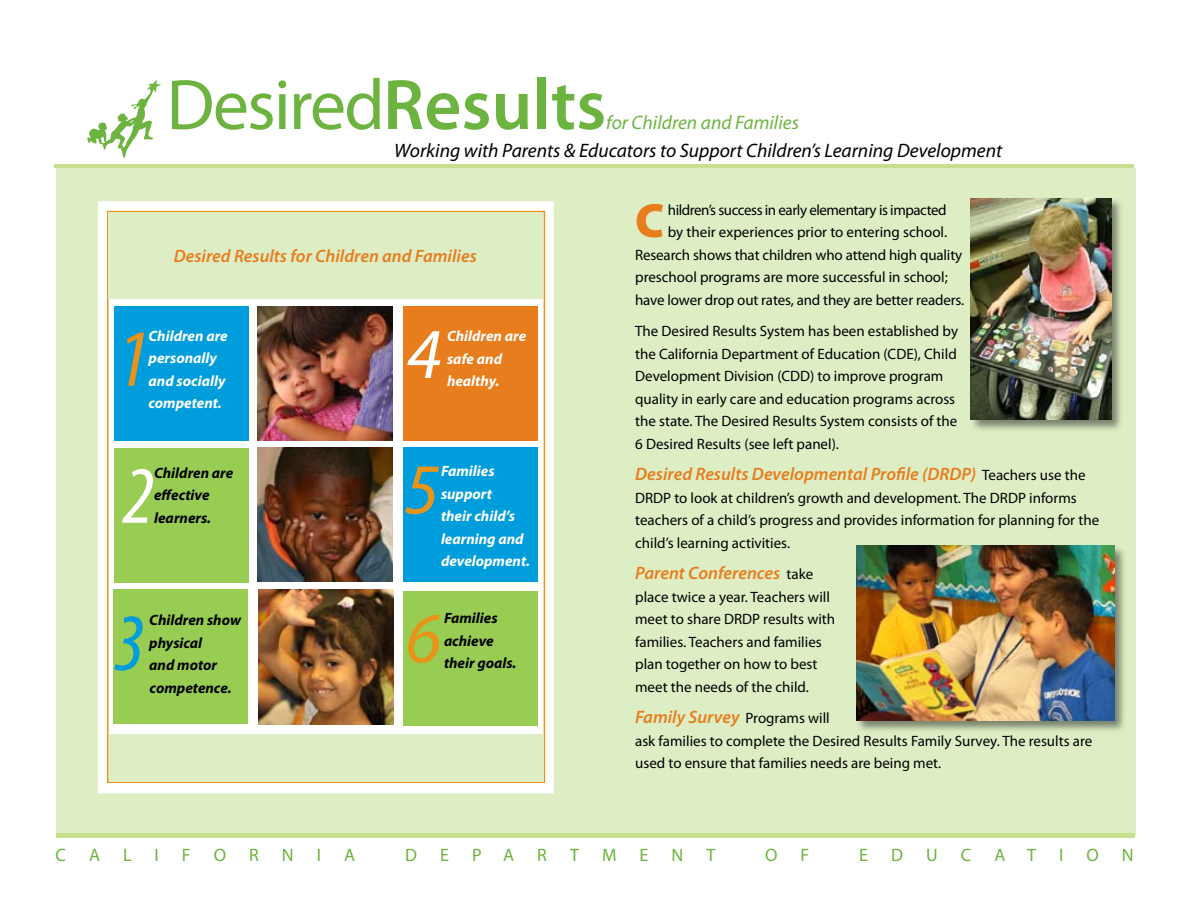
<style>
.page{position:relative;width:1188px;height:918px;background:#fff}
.page>*{position:absolute;margin:0;border:0;box-sizing:border-box;transform-origin:0 0}
.number_drop{font:italic condensed 81.75px "Myriad Pro";color:#e89419}
.number_drop-2{font:italic condensed 81.75px "Myriad Pro";color:#fff}
.number_drop-3{font:italic condensed 81.75px "Myriad Pro";color:#009ddc}
.t1{font:72px "Myriad Pro";letter-spacing:-.025em;color:#6db33f}
.t2{font:italic 72px "Myriad Pro";color:#e89419}
.t3{font:italic 72px "Myriad Pro";color:#fff}
.text{font:900 48.45px "Myriad Pro";color:#e87d1d}
.t4{font:italic 19.5px "Myriad Pro";color:#000}
.t5{font:italic 19.5px "Myriad Pro";color:#6db33f}
.no_drop{font:italic 600 18px "Myriad Pro";color:#e87d1d}
.t6{font:18px "Myriad Pro";color:#6db33f}
.no_drop-2{font:15px/22.5px "Myriad Pro";color:#000}
.text-2{font:15px "Myriad Pro";letter-spacing:-.01em;color:#000}
.no_drop-3{font:italic 700 15px/22.5px "Myriad Pro";color:#fff}
.number_drop-4{font:italic 700 15px/22.5px "Myriad Pro";color:#000}
.text-3{font:15px "Myriad Pro";letter-spacing:-.03em;color:#000}
.number_drop-5{font:italic 700 15px/22.5px "Myriad Pro";color:#fff}
.no_drop-4{font:italic 700 15px/22.5px "Myriad Pro";color:#000}
.s1{font-weight:600}
.s2{font-weight:400;font-style:normal;font-size:15px;color:#000}
</style>
<div class="page">
<div style="left:56px;top:168px;width:1080px;height:668px;background:#ddeec5"></div>
<div style="left:99px;top:202px;width:454px;height:591px;background:#fff"></div>
<div style="left:98px;top:201px;width:456px;height:592px;border:2px solid #fff"></div>
<svg style="left:87px;top:80px;width:74px;height:78px"></svg>
<div style="left:403px;top:306px;width:135px;height:135px;background:#e87d1d"></div>
<img style="left:258px;top:306px;width:135px;height:135px">
<hr style="left:56px;top:834px;width:1079px;height:4px;background:#c8df8e">
<div style="left:403px;top:591px;width:135px;height:135px;background:#98cc52"></div>
<hr style="left:54px;top:164px;width:1080px;height:4px;background:#c8df8e">
<img style="left:258px;top:589px;width:135px;height:135px">
<div style="left:854px;top:544px;width:274px;height:190px;background:#000;opacity:.45"></div>
<img style="left:856px;top:546px;width:258px;height:174px">
<div style="left:114px;top:306px;width:135px;height:135px;background:#009ddc"></div>
<div style="left:114px;top:448px;width:135px;height:135px;background:#98cc52"></div>
<div style="left:403px;top:447px;width:135px;height:135px;background:#009ddc"></div>
<div style="left:113px;top:590px;width:135px;height:134px;background:#98cc52"></div>
<div style="left:969px;top:196px;width:156px;height:237px;background:#000;opacity:.45"></div>
<img style="left:971px;top:198px;width:140px;height:221px">
<div style="left:109px;top:734px;width:435px;height:48px;background:#ddeec5"></div>
<div style="left:108px;top:212px;width:435px;height:86px;background:#ddeec5"></div>
<img style="left:258px;top:447px;width:135px;height:135px">
<p class="t1" style="left:166px;top:60px;width:441px">Desired<span class="s1">Results</span></p>
<p class="t5" style="left:606px;top:110px;width:194px">for Children and Families</p>
<p class="t4" style="left:394px;top:139px;width:609px">Working with Parents &amp; Educators to Support Children’s Learning Development</p>
<p class="no_drop" style="left:174px;top:244px;width:305px">Desired Results for Children and Families</p>
<p class="number_drop" style="left:117px;top:309px;width:33px">1</p>
<p class="number_drop-5" style="left:148px;top:324px;width:81px">Children are personally and socially competent.</p>
<p class="no_drop-3" style="left:447px;top:324px;width:81px">Children are safe and healthy.</p>
<p class="t3" style="left:406px;top:309px;width:37px">4</p>
<p class="number_drop-2" style="left:123px;top:446px;width:33px">2</p>
<p class="number_drop-4" style="left:154px;top:461px;width:81px">Children are effective learners.</p>
<p class="no_drop-3" style="left:441px;top:459px;width:91px">Families support<br>their child’s learning and development.</p>
<p class="t2" style="left:404px;top:445px;width:37px">5</p>
<p class="number_drop-3" style="left:114px;top:594px;width:33px">3</p>
<p class="number_drop-4" style="left:149px;top:608px;width:93px">Children show physical</p>
<p class="number_drop-4" style="left:149px;top:653px;width:84px">and motor competence.</p>
<p class="no_drop-4" style="left:444px;top:606px;width:74px">Families achieve their goals.</p>
<p class="t2" style="left:406px;top:594px;width:37px">6</p>
<p class="text" style="left:635px;top:188px;width:31px">C</p>
<p class="text-3" style="left:668px;top:200px;width:280px">hildren’s success in early elementary is impacted</p>
<p class="text-2" style="left:668px;top:223px;width:281px">by their experiences prior to entering school.</p>
<p class="text-2" style="left:635px;top:245px;width:329px">Research shows that children who attend high quality</p>
<p class="text-2" style="left:635px;top:268px;width:314px">preschool programs are more successful in school;</p>
<p class="text-2" style="left:635px;top:290px;width:331px">have lower drop out rates, and they are better readers.</p>
<p class="no_drop-2" style="left:635px;top:319px;width:324px">The Desired Results System has been established by the California Department of Education (CDE), Child Development Division (CDD) to improve program quality in early care and education programs across the state. The Desired Results System consists of the 6 Desired Results (see left panel).</p>
<p class="no_drop" style="left:635px;top:463px;width:452px">Desired Results Developmental Profile (DRDP) <span class="s2">Teachers use the</span></p>
<p class="no_drop-2" style="left:635px;top:486px;width:466px">DRDP to look at children’s growth and development. The DRDP informs teachers of a child’s progress and provides information for planning for the child’s learning activities.</p>
<p class="no_drop" style="left:635px;top:562px;width:180px">Parent Conferences <span class="s2">take</span></p>
<p class="no_drop-2" style="left:635px;top:585px;width:202px">place twice a year. Teachers will meet to share DRDP results with families. Teachers and families plan together on how to best meet the needs of the child.</p>
<p class="no_drop" style="left:635px;top:706px;width:196px">Family Survey <span class="s2">Programs will</span></p>
<p class="no_drop-2" style="left:635px;top:729px;width:459px">ask families to complete the Desired Results Family Survey. The results are used to ensure that families needs are being met.</p>
<p class="t6" style="left:56px;top:844px;width:12px">C</p>
<p class="t6" style="left:89px;top:844px;width:13px">A</p>
<p class="t6" style="left:123px;top:844px;width:10px">L</p>
<p class="t6" style="left:155px;top:844px;width:6px">I</p>
<p class="t6" style="left:182px;top:844px;width:10px">F</p>
<p class="t6" style="left:214px;top:844px;width:14px">O</p>
<p class="t6" style="left:249px;top:844px;width:11px">R</p>
<p class="t6" style="left:282px;top:844px;width:13px">N</p>
<p class="t6" style="left:317px;top:844px;width:6px">I</p>
<p class="t6" style="left:344px;top:844px;width:13px">A</p>
<p class="t6" style="left:405px;top:844px;width:13px">D</p>
<p class="t6" style="left:440px;top:844px;width:10px">E</p>
<p class="t6" style="left:472px;top:844px;width:44px">P A</p>
<p class="t6" style="left:537px;top:844px;width:11px">R</p>
<p class="t6" style="left:570px;top:844px;width:10px">T</p>
<p class="t6" style="left:602px;top:844px;width:16px">M</p>
<p class="t6" style="left:640px;top:844px;width:10px">E</p>
<p class="t6" style="left:671px;top:844px;width:13px">N</p>
<p class="t6" style="left:706px;top:844px;width:10px">T</p>
<p class="t6" style="left:765px;top:844px;width:14px">O</p>
<p class="t6" style="left:801px;top:844px;width:10px">F</p>
<p class="t6" style="left:859px;top:844px;width:10px">E</p>
<p class="t6" style="left:891px;top:844px;width:13px">D</p>
<p class="t6" style="left:926px;top:844px;width:13px">U</p>
<p class="t6" style="left:961px;top:844px;width:12px">C</p>
<p class="t6" style="left:994px;top:844px;width:43px">A T</p>
<p class="t6" style="left:1059px;top:844px;width:6px">I</p>
<p class="t6" style="left:1086px;top:844px;width:14px">O</p>
<p class="t6" style="left:1122px;top:844px;width:13px">N</p>
</div>
